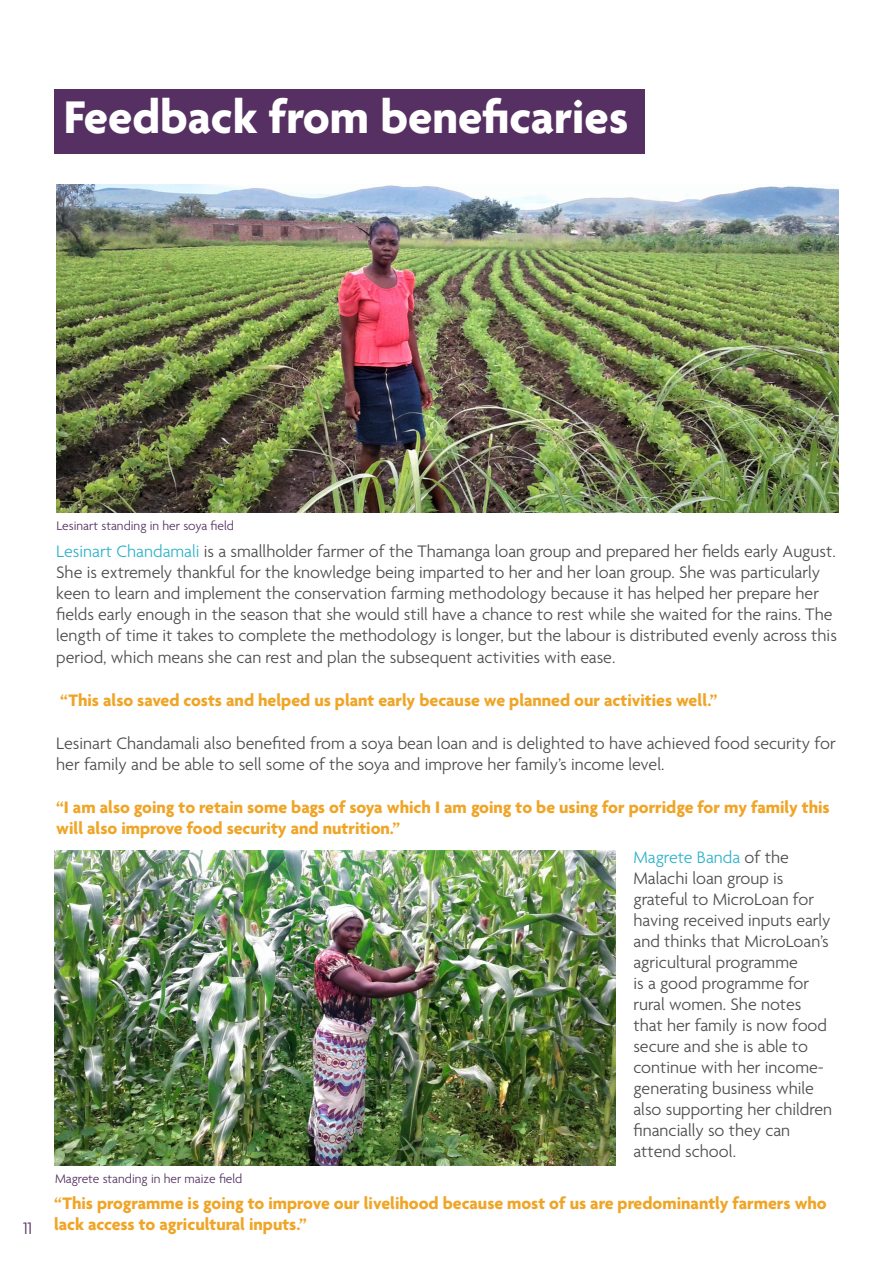
<style>
.page{position:relative;width:893px;height:1263px;background:#fff}
.page>*{position:absolute;margin:0;border:0;box-sizing:border-box;transform-origin:0 0}
.t1{font:700 49.5px "Agenda";color:#fff}
.t2{font:300 18px/21px "Agenda";color:#4d4d4d}
.t3{font:700 18px/21px "Agenda";color:#efa527}
.t4{font:300 18px "Agenda";color:#563062}
.t5{font:300 13.5px "Agenda";color:#563062}
.s1{color:#32b3ca}
</style>
<div class="page">
<img style="left:54px;top:850px;width:561px;height:316px">
<div style="left:54px;top:89px;width:590px;height:65px;background:#563062"></div>
<img style="left:56px;top:185px;width:783px;height:327px">
<p class="t1" style="left:64px;top:91px;width:566px">Feedback from beneficaries</p>
<p class="t4" style="left:23px;top:1218px;width:11px">11</p>
<p class="t5" style="left:56px;top:518px;width:179px">Lesinart standing in her soya field</p>
<p class="t2" style="left:56px;top:542px;width:782px"><span class="s1">Lesinart Chandamali</span> is a smallholder farmer of the Thamanga loan group and prepared her fields early August.<br>She is extremely thankful for the knowledge being imparted to her and her loan group. She was particularly keen to learn and implement the conservation farming methodology because it has helped her prepare her fields early enough in the season that she would still have a chance to rest while she waited for the rains. The length of time it takes to complete the methodology is longer, but the labour is distributed evenly across this period, which means she can rest and plan the subsequent activities with ease.</p>
<p class="t3" style="left:60px;top:691px;width:659px">“This also saved costs and helped us plant early because we planned our activities well.”</p>
<p class="t2" style="left:56px;top:733px;width:781px;line-height:21.6px">Lesinart Chandamali also benefited from a soya bean loan and is delighted to have achieved food security for her family and be able to sell some of the soya and improve her family’s income level.</p>
<p class="t3" style="left:56px;top:798px;width:775px">“I am also going to retain some bags of soya which I am going to be using for porridge for my family this will also improve food security and nutrition.”</p>
<p class="t2" style="left:633px;top:848px;width:200px"><span class="s1">Magrete Banda</span> of the<br>Malachi loan group is grateful to MicroLoan for having received inputs early and thinks that MicroLoan’s agricultural programme<br>is a good programme for rural women. She notes that her family is now food secure and she is able to continue with her income&shy;generating business while also supporting her children financially so they can attend school.</p>
<p class="t3" style="left:54px;top:1194px;width:774px">“This programme is going to improve our livelihood because most of us are predominantly farmers who lack access to agricultural inputs.”</p>
<p class="t5" style="left:55px;top:1171px;width:189px">Magrete standing in her maize field</p>
</div>
